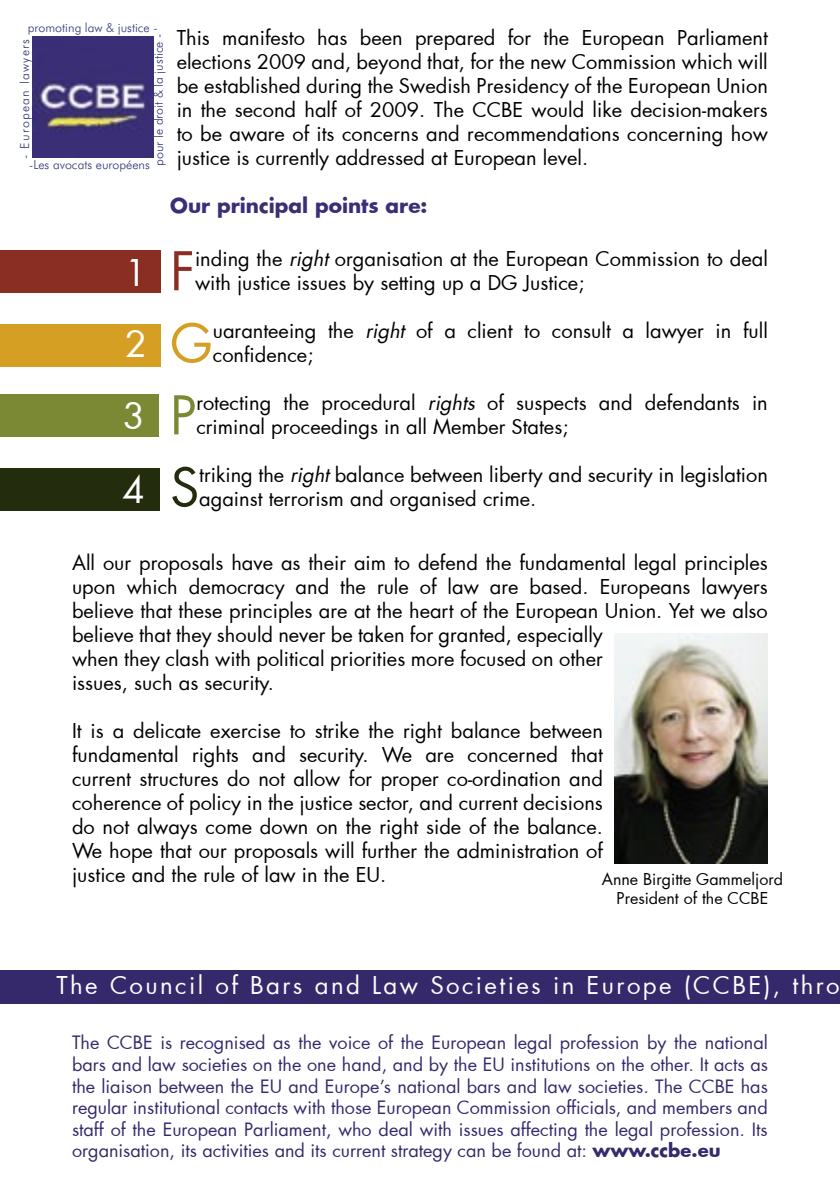
<style>
.page{position:relative;width:840px;height:1191px;background:#fff}
.page>*{position:absolute;margin:0;border:0;box-sizing:border-box;transform-origin:0 0}
.t1{font:51.8px "Futura";color:#8a2d22}
.t2{font:51.8px "Futura";color:#d59f23}
.t3{font:51.8px "Futura";color:#7b8834}
.t4{font:51.8px "Futura";color:#232c0c}
.t5{font:36px/72.4px "Futura";color:#fff;text-align:justify}
.t6{font:24px "Futura";letter-spacing:.1em;color:#fff}
.t7{font:20px/24px "Futura";color:#000}
.t8{font:700 20px "Futura";color:#3a2e77}
.t9{font:18px/21.6px "Futura";color:#35296c;text-align:justify}
.t10{font:16px/19.2px "Futura";color:#000;text-align:center}
.t11{font:300 12.4px "Futura BT";color:#323876}
.t12{font:300 12.4px "Futura BT";letter-spacing:.1em;color:#323876}
.s1{font-style:italic}
.s2{font-weight:700}
</style>
<div class="page">
<img style="left:614px;top:633px;width:153px;height:230px">
<div style="left:0;top:250px;width:160px;height:42px;background:#8a2d22"></div>
<div style="left:0;top:324px;width:161px;height:42px;background:#d59f23"></div>
<div style="left:0;top:394px;width:159px;height:43px;background:#7b8834"></div>
<div style="left:0;top:468px;width:160px;height:43px;background:#232c0c"></div>
<img style="left:32px;top:37px;width:121px;height:121px">
<div style="left:0;top:970px;width:839px;height:33px;background:#35296c"></div>
<p class="t11" style="left:28px;top:20px;width:131px">promoting law &amp; justice -</p>
<p class="t7" style="left:177px;top:25px;width:592px;text-align:justify">This manifesto has been prepared for the European Parliament elections 2009 and, beyond that, for the new Commission which will be established during the Swedish Presidency of the European Union in the second half of 2009. The CCBE would like decision-makers to be aware of its concerns and recommendations concerning how justice is currently addressed at European level.</p>
<p class="t8" style="left:170px;top:192px;width:258px">Our principal points are:</p>
<h1 class="t1" style="left:170px;top:235px;width:26px">F</h1>
<p class="t7" style="left:195px;top:247px;width:574px">inding the <span class="s1">right</span> organisation at the European Commission to deal with justice issues by setting up a DG Justice;</p>
<h1 class="t2" style="left:170px;top:307px;width:44px">G</h1>
<p class="t7" style="left:213px;top:319px;width:556px">uaranteeing the <span class="s1">right</span> of a client to consult a lawyer in full confidence;</p>
<h1 class="t3" style="left:170px;top:379px;width:28px">P</h1>
<p class="t7" style="left:196px;top:391px;width:572px">rotecting the procedural <span class="s1">rights</span> of suspects and defendants in criminal proceedings in all Member States;</p>
<h1 class="t4" style="left:170px;top:451px;width:30px">S</h1>
<p class="t7" style="left:199px;top:463px;width:569px">triking the <span class="s1">right</span>balance between liberty and security in legislation against terrorism and organised crime.</p>
<p class="t11" style="left:151px;top:166px;width:134px;rotate:-90deg">pour el droit &amp; al uj stice -</p>
<p class="t12" style="left:17px;top:159px;width:122px;rotate:-90deg">- European lawyers</p>
<p class="t11" style="left:29px;top:157px;width:122px">-Les avocats européens</p>
<h2 class="t5" style="left:123px;top:236px;width:26px">1<br>2<br>3<br>4</h2>
<p class="t7" style="left:72px;top:550px;width:697px">All our proposals have as their aim to defend the fundamental legal principles upon which democracy and the rule of law are based. Europeans lawyers believe that these principles are at the heart of the European Union. Yet we also believe that they should never be taken for granted, especially<br>when they clash with political priorities more focused on other<br>issues, such as security.</p>
<p class="t7" style="left:72px;top:718px;width:532px;text-align:justify">It is a delicate exercise to strike the right balance between fundamental rights and security. We are concerned that current structures do not allow for proper co-ordination and coherence of policy in the justice sector, and current decisions do not always come down on the right side of the balance.<br>We hope that our proposals will further the administration of justice and the rule of law in the EU.</p>
<p class="t10" style="left:601px;top:869px;width:182px">Anne Birgitte Gammeljord<br>President of the CCBE</p>
<p class="t6" style="left:56px;top:969px;width:784px">The Council of Bars and Law Societies in Europe (CCBE), thro</p>
<p class="t9" style="left:72px;top:1031px;width:697px">The CCBE is recognised as the voice of the European legal profession by the national bars and law societies on the one hand, and by the EU institutions on the other. It acts as the liaison between the EU and Europe’s national bars and law societies. The CCBE has regular institutional contacts with those European Commission officials, and members and staff of the European Parliament, who deal with issues affecting the legal profession. Its organisation, its activities and its current strategy can be found at: <span class="s2">www.ccbe.eu</span></p>
</div>
